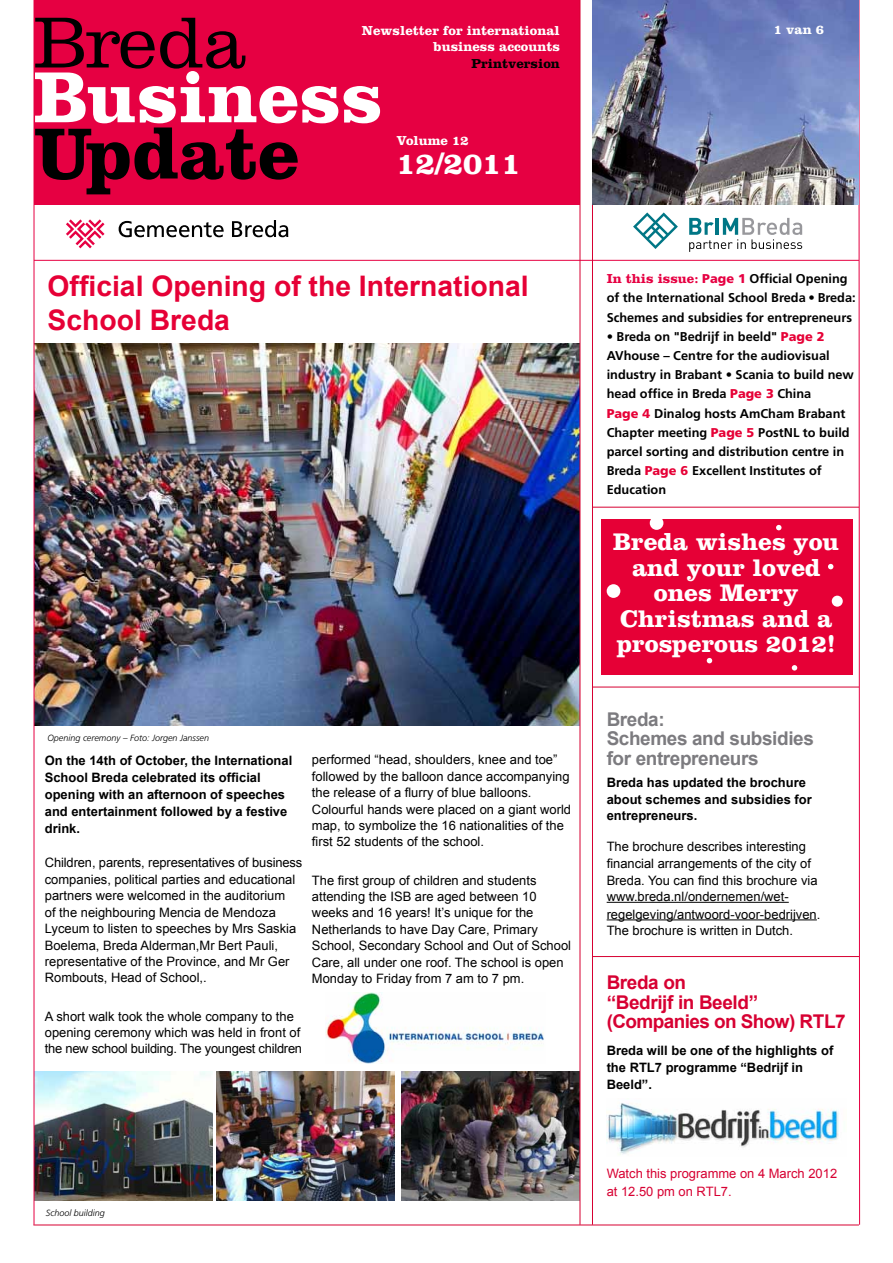
<style>
.page{position:relative;width:893px;height:1263px;background:#fff}
.page>*{position:absolute;margin:0;border:0;box-sizing:border-box;transform-origin:0 0}
.t1{font:700 31.5px "Clarendon LT Std";color:#fff}
.t2{font:700 28.35px/34.2px "Arial";color:#e60036}
.t3{font:700 24.9px/25.3px "Clarendon LT Std";color:#fff;text-align:center}
.t4{font:700 18.9px/19.5px "Arial";letter-spacing:-.02em;color:#d70032}
.t5{font:700 18.9px/19.5px "Arial";letter-spacing:-.02em;color:#7c7b7f}
.t6{font:700 13.5px/16.5px "Clarendon LT Std";color:#fff;text-align:right}
.t7{font:700 13.5px "Clarendon LT Std";color:#000}
.t8{font:12.9px/16.4px "Arial";color:#000}
.t9{font:700 12.9px/17px "Arial";color:#000}
.t10{font:12.9px/17.9px "Arial";color:#d70032}
.t11{font:700 12.75px/19.2px "Frutiger LT Std";color:#000}
.t12{font:italic 300 9px "Frutiger LT Std";color:#000}
.s1{font-family:"Clarendon LT Std";font-size:13.5px;color:#e60042}
.s2{font-weight:900;color:#e60042}
.s3{font-weight:900;color:#e60036}
</style>
<div class="page">
<img style="left:35px;top:344px;width:545px;height:381px">
<img style="left:217px;top:1071px;width:178px;height:130px">
<img style="left:402px;top:1071px;width:178px;height:130px">
<img style="left:35px;top:1071px;width:177px;height:130px">
<svg style="left:858px;top:0;width:2px;height:1225px;background:#f17f9f"></svg>
<hr style="left:34px;top:0;width:1px;height:1225px;background:#e60042">
<div style="left:601px;top:519px;width:252px;height:156px;background:#e60036"></div>
<hr style="left:34px;top:260px;width:825px;height:1px;background:#e60042">
<div style="left:34px;top:0;width:546px;height:204px;background:#e60042"></div>
<hr style="left:592px;top:507px;width:267px;height:1px;background:#d70032">
<hr style="left:592px;top:687px;width:267px;height:1px;background:#d70032">
<hr style="left:592px;top:956px;width:267px;height:1px;background:#d70032">
<hr style="left:33px;top:1225px;width:826px;height:1px;background:#d70032">
<hr style="left:592px;top:0;width:1px;height:1225px;background:#d70032">
<hr style="left:580px;top:0;width:1px;height:1225px;background:#d70032">
<svg style="left:35px;top:18px;width:345px;height:176px"></svg>
<img style="left:592px;top:0;width:267px;height:204px">
<svg style="left:689px;top:218px;width:113px;height:34px"></svg>
<svg style="left:633px;top:212px;width:45px;height:37px"></svg>
<svg style="left:66px;top:219px;width:39px;height:29px"></svg>
<svg style="left:119px;top:221px;width:105px;height:16px"></svg>
<svg style="left:232px;top:220px;width:56px;height:17px"></svg>
<hr style="left:607px;top:902px;width:182px;height:1px;background:#000">
<hr style="left:607px;top:919px;width:210px;height:1px;background:#000">
<img style="left:606px;top:1103px;width:233px;height:52px">
<img style="left:325px;top:992px;width:219px;height:71px">
<div style="left:650px;top:516px;width:13px;height:14px;background:#fff;border-radius:50%"></div>
<div style="left:607px;top:584px;width:13px;height:14px;background:#fff;border-radius:50%"></div>
<svg style="left:792px;top:665px;width:5px;height:5px"></svg>
<svg style="left:828px;top:564px;width:5px;height:5px"></svg>
<svg style="left:707px;top:658px;width:5px;height:5px"></svg>
<div style="left:832px;top:596px;width:11px;height:11px;background:#fff;border-radius:50%"></div>
<svg style="left:776px;top:525px;width:5px;height:5px"></svg>
<p class="t6" style="left:362px;top:22px;width:200px">Newsletter for international business accounts</p>
<p class="t7" style="left:471px;top:55px;width:90px">Printversion</p>
<p class="t6" style="left:396px;top:132px;width:74px">Volume 12</p>
<h1 class="t1" style="left:396px;top:144px;width:126px">12/2011</h1>
<p class="t6" style="left:774px;top:21px;width:52px">1 van 6</p>
<h2 class="t2" style="left:48px;top:270px;width:483px">Official Opening of the International<br>School Breda</h2>
<p class="t12" style="left:47px;top:732px;width:163px">Opening ceremony – Foto: Jorgen Janssen</p>
<p class="t9" style="left:45px;top:753px;width:249px">On the 14th of October, the International<br>School Breda celebrated its official opening with an afternoon of speeches and entertainment followed by a festive drink.</p>
<p class="t8" style="left:45px;top:855px;width:259px">Children, parents, representatives of business companies, political parties and educational partners were welcomed in the auditorium<br>of the neighbouring Mencia de Mendoza Lyceum to listen to speeches by Mrs Saskia Boelema, Breda Alderman,Mr Bert Pauli, representative of the Province, and Mr Ger Rombouts, Head of School,.</p>
<p class="t8" style="left:45px;top:1008px;width:259px">A short walk took the whole company to the opening ceremony which was held in front of the new school building. The youngest children</p>
<p class="t8" style="left:312px;top:752px;width:261px">performed “head, shoulders, knee and toe” followed by the balloon dance accompanying the release of a flurry of blue balloons.<br>Colourful hands were placed on a giant world map, to symbolize the 16 nationalities of the first 52 students of the school.</p>
<p class="t8" style="left:312px;top:872px;width:261px">The first group of children and students attending the ISB are aged between 10 weeks and 16 years! It’s unique for the Netherlands to have Day Care, Primary School, Secondary School and Out of School Care, all under one roof. The school is open Monday to Friday from 7 am to 7 pm.</p>
<p class="t12" style="left:46px;top:1207px;width:61px">School building</p>
<p class="t11" style="left:607px;top:269px;width:251px"><span class="s1">In this issue:</span> <span class="s2">Page 1</span> Official Opening of the International School Breda • Breda:<br>Schemes and subsidies for entrepreneurs</p>
<p class="t11" style="left:607px;top:327px;width:249px">• Breda on "Bedrijf in beeld" <span class="s3">Page 2<br></span>AVhouse – Centre for the audiovisual industry in Brabant • Scania to build new head office in Breda <span class="s3">Page 3</span> China<br><span class="s3">Page 4</span> Dinalog hosts AmCham Brabant Chapter meeting <span class="s3">Page 5</span> PostNL to build parcel sorting and distribution centre in Breda <span class="s3">Page 6</span> Excellent Institutes of Education</p>
<h3 class="t3" style="left:613px;top:529px;width:227px">Breda wishes you and your loved ones Merry<br>Christmas and a prosperous 2012!</h3>
<h3 class="t5" style="left:607px;top:710px;width:209px">Breda:<br>Schemes and subsidies for entrepreneurs</h3>
<p class="t9" style="left:607px;top:775px;width:207px;line-height:16.4px">Breda has updated the brochure about schemes and subsidies for entrepreneurs.</p>
<p class="t8" style="left:607px;top:838px;width:215px;line-height:17px">The brochure describes interesting financial arrangements of the city of Breda. You can find this brochure via www.breda.nl/ondernemen/wet&shy;regelgeving/antwoord-voor-bedrijven.</p>
<p class="t8" style="left:607px;top:922px;width:188px">The brochure is written in Dutch.</p>
<h3 class="t4" style="left:607px;top:973px;width:241px">Breda on<br>“Bedrijf in Beeld” (Companies on Show) RTL7</h3>
<p class="t9" style="left:607px;top:1042px;width:228px">Breda will be one of the highlights of the RTL7 programme “Bedrijf in<br>Beeld”.</p>
<p class="t10" style="left:607px;top:1165px;width:232px">Watch this programme on 4 March 2012 at 12.50 pm on RTL7.</p>
</div>
